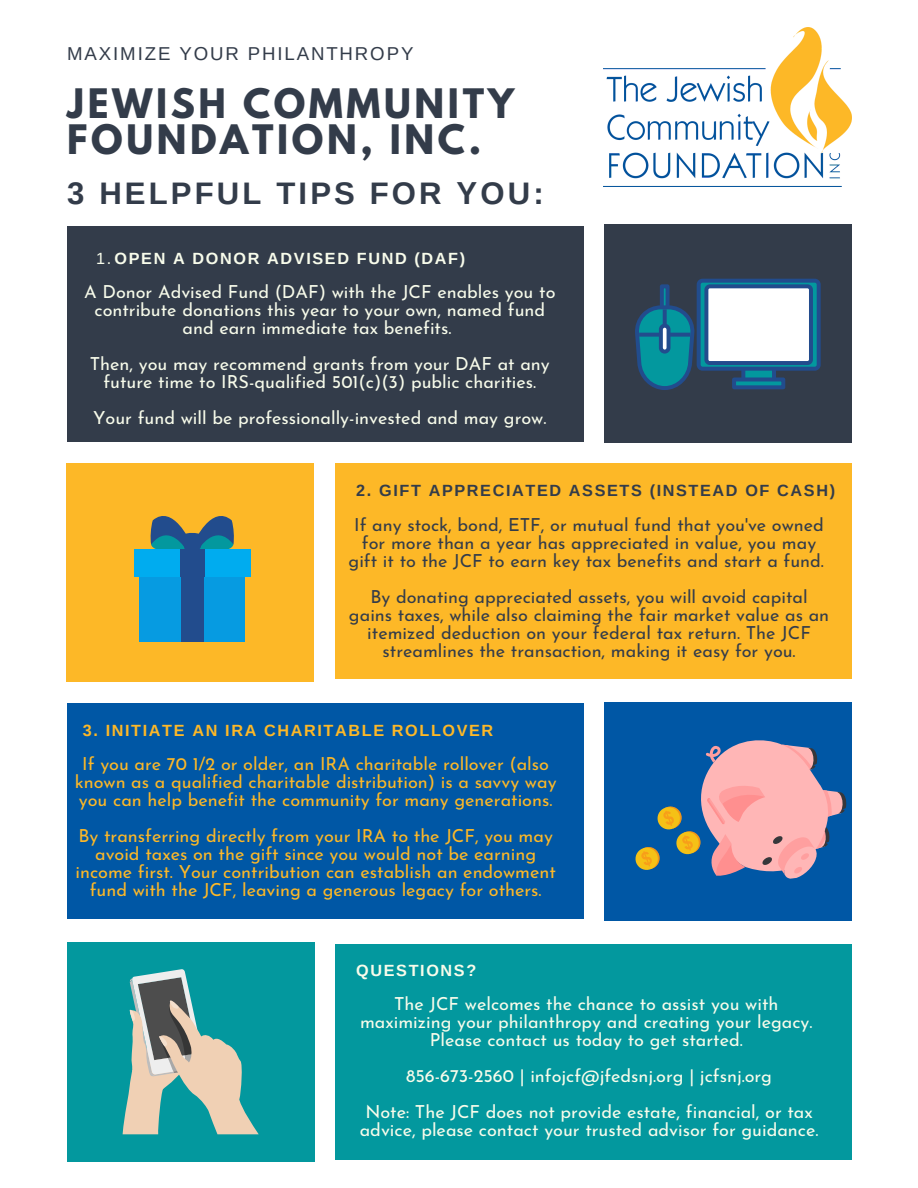
<style>
.page{position:relative;width:918px;height:1188px;background:#fff}
.page>*{position:absolute;margin:0;border:0;box-sizing:border-box;transform-origin:0 0}
.t1{font:700 36px/36px "League Spartan";letter-spacing:.1em;color:#333c4a}
.t2{font:700 31.2px "Arimo";letter-spacing:.1em;color:#333c4a}
.t3{font:18.6px "Arimo";letter-spacing:.1em;color:#333c4a}
.t4{font:18px/18px "Josefin Sans";color:#f8fceb;text-align:center}
.t5{font:18px/18px "Josefin Sans";color:#fdb827;text-align:center}
.t6{font:18px/18px "Josefin Sans";color:#333c4a;text-align:center}
.t7{font:700 16.2px "Arimo";letter-spacing:.1em;color:#f8fceb}
.t8{font:700 16.2px "Arimo";letter-spacing:.1em;color:#333c4a}
.t9{font:700 16.2px "Arimo";letter-spacing:.1em;color:#fdb827}
.s1{font-weight:400}
</style>
<div class="page">
<div style="left:604px;top:224px;width:247px;height:219px;background:#333c4a"></div>
<div style="left:67px;top:463px;width:247px;height:219px;background:#fdb827"></div>
<div style="left:605px;top:703px;width:247px;height:218px;background:#0057a5"></div>
<img style="left:604px;top:28px;width:247px;height:159px">
<div style="left:67px;top:943px;width:248px;height:218px;background:#03989e"></div>
<div style="left:67px;top:226px;width:517px;height:216px;background:#333c4a"></div>
<div style="left:660px;top:284px;width:10px;height:36px;border:4px solid #224c8d"></div>
<svg style="left:635px;top:305px;width:60px;height:85px"></svg>
<svg style="left:639px;top:333px;width:51px;height:4px"></svg>
<svg style="left:663px;top:309px;width:4px;height:15px"></svg>
<div style="left:661px;top:326px;width:8px;height:26px;background:#fff;border-radius:4px"></div>
<div style="left:659px;top:324px;width:12px;height:30px;border:4px solid #224c8d;border-radius:4px"></div>
<div style="left:743px;top:365px;width:31px;height:16px;background:#03989e"></div>
<div style="left:741px;top:363px;width:35px;height:20px;border:4px solid #224c8d"></div>
<div style="left:734px;top:379px;width:49px;height:8px;background:#03989e"></div>
<div style="left:732px;top:378px;width:53px;height:11px;border:4px solid #224c8d"></div>
<div style="left:699px;top:281px;width:120px;height:88px;background:#03989e;border-radius:4px"></div>
<div style="left:697px;top:279px;width:124px;height:92px;border:4px solid #224c8d;border-radius:4px"></div>
<div style="left:706px;top:286px;width:105px;height:77px;background:#fff;border-radius:3px"></div>
<div style="left:704px;top:284px;width:109px;height:81px;border:4px solid #224c8d;border-radius:3px"></div>
<div style="left:335px;top:463px;width:516px;height:216px;background:#fdb827"></div>
<svg style="left:150px;top:516px;width:84px;height:33px"></svg>
<div style="left:134px;top:549px;width:117px;height:28px;background:#00acef"></div>
<div style="left:140px;top:577px;width:105px;height:64px;background:#069be1"></div>
<div style="left:180px;top:549px;width:25px;height:28px;background:#224c8d"></div>
<div style="left:181px;top:577px;width:22px;height:64px;background:#224c8d"></div>
<div style="left:67px;top:703px;width:517px;height:216px;background:#0057a5"></div>
<div style="left:335px;top:944px;width:516px;height:216px;background:#03989e"></div>
<svg style="left:123px;top:969px;width:136px;height:165px"></svg>
<svg style="left:635px;top:740px;width:212px;height:139px"></svg>
<p class="t3" style="left:67px;top:43px;width:348px">MAXIMIZE YOUR PHILANTHROPY</p>
<p class="t1" style="left:67px;top:90px;width:449px">JEWISH COMMUNITY<br>FOUNDATION, INC.</p>
<p class="t2" style="left:67px;top:176px;width:478px">3 HELPFUL TIPS FOR YOU:</p>
<p class="t7" style="left:96px;top:249px;width:370px"><span class="s1">1.</span>OPEN A DONOR ADVISED FUND (DAF)</p>
<p class="t4" style="left:84px;top:285px;width:473px">A Donor Advised Fund (DAF) with the JCF enables you to contribute donations this year to your own, named fund and earn immediate tax benefits.</p>
<p class="t4" style="left:90px;top:357px;width:462px">Then, you may recommend grants from your DAF at any future time to IRS-qualified 501(c)(3) public charities.</p>
<p class="t4" style="left:93px;top:411px;width:455px">Your fund will be professionally-invested and may grow.</p>
<p class="t8" style="left:356px;top:482px;width:480px">2. GIFT APPRECIATED ASSETS (INSTEAD OF CASH)</p>
<p class="t6" style="left:349px;top:517px;width:477px">If any stock, bond, ETF, or mutual fund that you've owned for more than a year has appreciated in value, you may gift it to the JCF to earn key tax benefits and start a fund.</p>
<p class="t6" style="left:349px;top:589px;width:482px">By donating appreciated assets, you will avoid capital gains taxes, while also claiming the fair market value as an itemized deduction on your federal tax return. The JCF streamlines the transaction, making it easy for you.</p>
<p class="t9" style="left:83px;top:721px;width:412px">3. INITIATE AN IRA CHARITABLE ROLLOVER</p>
<p class="t5" style="left:75px;top:757px;width:483px">If you are 70 1/2 or older, an IRA charitable rollover (also known as a qualified charitable distribution) is a savvy way you can help benefit the community for many generations.</p>
<p class="t5" style="left:75px;top:829px;width:482px">By transferring directly from your IRA to the JCF, you may avoid taxes on the gift since you would not be earning income first. Your contribution can establish an endowment fund with the JCF, leaving a generous legacy for others.</p>
<p class="t7" style="left:356px;top:961px;width:122px">QUESTIONS?</p>
<p class="t4" style="left:394px;top:997px;width:386px">The JCF welcomes the chance to assist you with</p>
<p class="t4" style="left:360px;top:1015px;width:454px">maximizing your philanthropy and creating your legacy.</p>
<p class="t4" style="left:430px;top:1033px;width:315px">Please contact us today to get started.</p>
<p class="t4" style="left:406px;top:1069px;width:367px">856-673-2560 | infojcf@jfedsnj.org | jcfsnj.org</p>
<p class="t4" style="left:360px;top:1105px;width:460px">Note: The JCF does not provide estate, financial, or tax advice, please contact your trusted advisor for guidance.</p>
</div>
